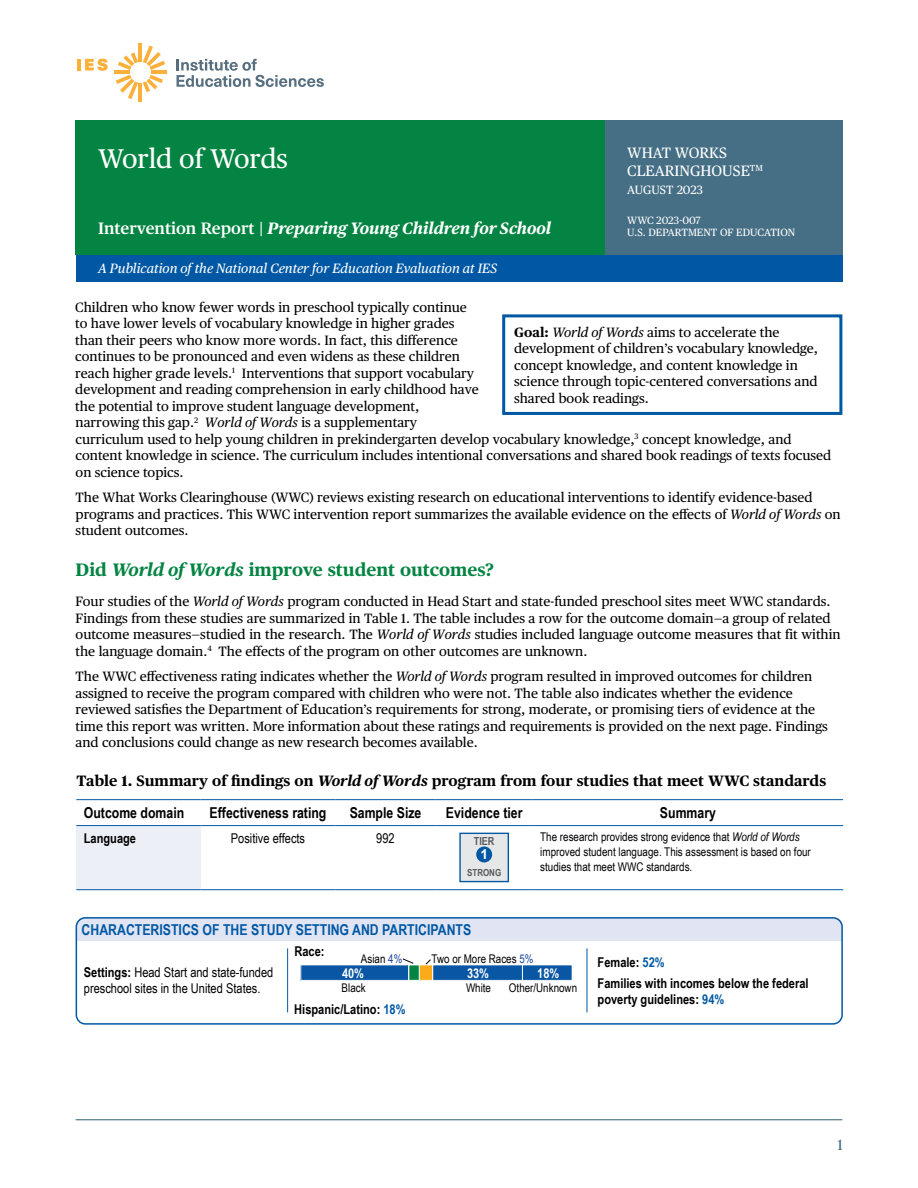
<style>
.page{position:relative;width:918px;height:1188px;background:#fff}
.page>*{position:absolute;margin:0;border:0;box-sizing:border-box;transform-origin:0 0}
.t1{font:27px "Publico Text";color:#fff}
.Table_Title{font:700 18px "Publico Text";color:#048442}
.t2{font:italic 700 16.5px "Publico Text";color:#fff}
.Table_Title-2{font:700 15px "Publico Text";color:#000}
.Table_head{font:700 15px "Arial Narrow";color:#000}
.Findings_graphic_text{font:700 15px "Arial Narrow";color:#0058a4}
.t3{font:15px/18px "Publico Text";color:#fff}
.t4{font:15px "Publico Text";color:#466f85}
.t5{font:700 13.8px "Arial";color:#fff}
.Table_Title-3{font:13.5px/16.5px "Publico Text";color:#000}
.Body{font:13.5px/16.5px "Publico Text";color:#000}
.Table_Text{font:700 13.5px/21.8px "Arial Narrow";color:#000}
.Findings_graphic_text-2{font:13.5px/15.8px "Arial Narrow";color:#000}
.t6{font:italic 13.5px "Publico Text";color:#fff}
.Table_Text_centered{font:13.5px "Arial Narrow";color:#000}
.t7{font:700 13.5px "Arial Narrow";color:#fff}
.Table_Text-2{font:12px/15px "Arial Narrow";color:#000}
.t8{font:12px "Arial Narrow";color:#010101}
.t9{font:12px "Publico Text";color:#fff}
.t10{font:700 11.1px "Arial Narrow";color:#58595b}
.t11{font:10.5px/12.6px "Publico Text";color:#fff}
.t12{font:700 9.75px "Arial Narrow";color:#58595b}
.s1{font-weight:600;font-style:normal}
.s2{font-weight:700}
.s3{font-style:italic}
.s4{color:#19469d}
.s5{color:#0058a4}
</style>
<div class="page">
<hr style="left:76px;top:1119px;width:766px;height:1px;background:#466f85">
<div style="left:605px;top:120px;width:237px;height:135px;background:#466f85"></div>
<div style="left:76px;top:120px;width:529px;height:135px;background:#048442"></div>
<div style="left:76px;top:255px;width:766px;height:27px;background:#0058a4"></div>
<hr style="left:139px;top:43px;width:3px;height:19px;background:#fbb03b">
<hr style="left:115px;top:71px;width:15px;height:3px;background:#fbb03b">
<hr style="left:139px;top:83px;width:3px;height:19px;background:#fbb03b">
<hr style="left:151px;top:71px;width:15px;height:3px;background:#fbb03b">
<svg style="left:116px;top:46px;width:49px;height:53px"></svg>
<svg style="left:77px;top:59px;width:31px;height:12px"></svg>
<svg style="left:177px;top:59px;width:147px;height:28px"></svg>
<div style="left:502px;top:314px;width:340px;height:101px;border:3px solid #0058a4"></div>
<div style="left:76px;top:826px;width:125px;height:64px;background:#edeff7"></div>
<hr style="left:76px;top:825px;width:125px;height:1px;background:#0058a4">
<hr style="left:201px;top:825px;width:135px;height:1px;background:#0058a4">
<hr style="left:336px;top:825px;width:100px;height:1px;background:#0058a4">
<hr style="left:436px;top:825px;width:97px;height:1px;background:#0058a4">
<hr style="left:533px;top:825px;width:310px;height:1px;background:#0058a4">
<hr style="left:76px;top:799px;width:125px;height:1px;background:#0058a4">
<hr style="left:201px;top:799px;width:135px;height:1px;background:#0058a4">
<hr style="left:336px;top:799px;width:100px;height:1px;background:#0058a4">
<hr style="left:436px;top:799px;width:97px;height:1px;background:#0058a4">
<hr style="left:533px;top:799px;width:310px;height:1px;background:#0058a4">
<hr style="left:76px;top:889px;width:125px;height:1px;background:#0058a4">
<hr style="left:201px;top:889px;width:135px;height:1px;background:#0058a4">
<hr style="left:336px;top:889px;width:100px;height:1px;background:#0058a4">
<hr style="left:436px;top:889px;width:97px;height:1px;background:#0058a4">
<hr style="left:533px;top:889px;width:310px;height:1px;background:#0058a4">
<div style="left:460px;top:833px;width:48px;height:49px;background:#e6e7e8"></div>
<div style="left:459px;top:833px;width:50px;height:49px;border:1px solid #0058a4"></div>
<div style="left:476px;top:847px;width:16px;height:15px;background:#0058a4;border-radius:50%"></div>
<div style="left:76px;top:917px;width:764px;height:24px;background:#e1e4f2"></div>
<div style="left:76px;top:917px;width:767px;height:108px;border:2px solid #0058a4;border-radius:9px"></div>
<hr style="left:587px;top:948px;width:1px;height:64px;background:#0058a4">
<hr style="left:287px;top:948px;width:1px;height:64px;background:#0058a4">
<div style="left:419px;top:965px;width:14px;height:15px;background:#fbaa19"></div>
<div style="left:419px;top:965px;width:14px;height:16px;border:1px solid #fff"></div>
<div style="left:301px;top:965px;width:108px;height:15px;background:#0856a4"></div>
<div style="left:300px;top:965px;width:109px;height:16px;border:1px solid #fff"></div>
<div style="left:522px;top:965px;width:50px;height:15px;background:#0856a4"></div>
<div style="left:522px;top:965px;width:50px;height:16px;border:1px solid #fff"></div>
<div style="left:433px;top:965px;width:89px;height:15px;background:#0856a4"></div>
<div style="left:432px;top:964px;width:91px;height:17px;border:1px solid #fff"></div>
<div style="left:409px;top:965px;width:10px;height:15px;background:#038442"></div>
<div style="left:408px;top:964px;width:12px;height:17px;border:1px solid #fff"></div>
<svg style="left:402px;top:958px;width:12px;height:6px"></svg>
<svg style="left:425px;top:959px;width:6px;height:6px"></svg>
<h1 class="t1" style="left:98px;top:138px;width:191px">World of Words</h1>
<p class="t3" style="left:627px;top:143px;width:137px">WHAT WORKS<br>CLEARINGHOUSE<sup>TM</sup></p>
<p class="t9" style="left:627px;top:181px;width:77px">AUGUST 2023</p>
<p class="t11" style="left:627px;top:213px;width:170px">WWC 2023-007<br>U.S. DEPARTMENT OF EDUCATION</p>
<p class="t2" style="left:98px;top:215px;width:455px"><span class="s1">Intervention Report |</span> Preparing Young Children for School</p>
<p class="t6" style="left:98px;top:259px;width:401px">A Publication of the National Center for Education Evaluation at IES</p>
<p class="Body" style="left:75px;top:298px;width:405px">Children who know fewer words in preschool typically continue to have lower levels of vocabulary knowledge in higher grades than their peers who know more words. In fact, this difference continues to be pronounced and even widens as these children reach higher grade levels.<sup>1</sup> Interventions that support vocabulary development and reading comprehension in early childhood have the potential to improve student language development,</p>
<p class="Body" style="left:514px;top:323px;width:305px"><span class="s2">Goal:</span> <span class="s3">World of Words</span> aims to accelerate the development of children’s vocabulary knowledge, concept knowledge, and content knowledge in science through topic-centered conversations and shared book readings.</p>
<p class="Table_Title-3" style="left:76px;top:413px;width:757px">narrowing this gap.<sup>2</sup> <span class="s3">World of Words</span> is a supplementary<br>curriculum used to help young children in prekindergarten develop vocabulary knowledge,<sup>3</sup> concept knowledge, and content knowledge in science. The curriculum includes intentional conversations and shared book readings of texts focused on science topics.</p>
<p class="Table_Title-3" style="left:76px;top:488px;width:767px">The What Works Clearinghouse (WWC) reviews existing research on educational interventions to identify evidence-based programs and practices. This WWC intervention report summarizes the available evidence on the effects of <span class="s3">World of Words</span> on student outcomes.</p>
<p class="Table_Title" style="left:76px;top:556px;width:420px">Did <span class="s3">World of Words</span> improve student outcomes?</p>
<p class="Table_Title-3" style="left:76px;top:592px;width:767px">Four studies of the <span class="s3">World of Words</span> program conducted in Head Start and state-funded preschool sites meet WWC standards.<br>Findings from these studies are summarized in Table 1. The table includes a row for the outcome domain—a group of related outcome measures—studied in the research. The <span class="s3">World of Words</span> studies included language outcome measures that fit within the language domain.<sup>4</sup> The effects of the program on other outcomes are unknown.</p>
<p class="Table_Title-3" style="left:76px;top:667px;width:754px">The WWC effectiveness rating indicates whether the <span class="s3">World of Words</span> program resulted in improved outcomes for children assigned to receive the program compared with children who were not. The table also indicates whether the evidence reviewed satisfies the Department of Education’s requirements for strong, moderate, or promising tiers of evidence at the time this report was written. More information about these ratings and requirements is provided on the next page. Findings and conclusions could change as new research becomes available.</p>
<p class="Table_Title-2" style="left:76px;top:769px;width:751px">Table 1. Summary of findings on <span class="s3">World of Words</span> program from four studies that meet WWC standards</p>
<p class="Table_head" style="left:84px;top:801px;width:102px">Outcome domain</p>
<p class="Table_head" style="left:210px;top:801px;width:118px">Effectiveness rating</p>
<p class="Table_head" style="left:350px;top:801px;width:73px">Sample Size</p>
<p class="Table_head" style="left:446px;top:801px;width:78px">Evidence tier</p>
<p class="Table_head" style="left:660px;top:801px;width:58px">Summary</p>
<p class="Table_Text" style="left:84px;top:826px;width:54px">Language</p>
<p class="Table_Text_centered" style="left:231px;top:828px;width:76px">Positive effects</p>
<p class="Table_Text_centered" style="left:376px;top:828px;width:20px">992</p>
<p class="t10" style="left:474px;top:832px;width:22px">TIER</p>
<p class="t12" style="left:467px;top:865px;width:36px">STRONG</p>
<p class="Table_Text-2" style="left:540px;top:829px;width:272px">The research provides strong evidence that <span class="s3">World of Words </span>improved student language. This assessment is based on four studies that meet WWC standards.</p>
<p class="t5" style="left:480px;top:844px;width:9px">1</p>
<p class="Findings_graphic_text" style="left:82px;top:918px;width:391px">CHARACTERISTICS OF THE STUDY SETTING AND PARTICIPANTS</p>
<p class="Findings_graphic_text-2" style="left:84px;top:964px;width:191px"><span class="s2">Settings:</span> Head Start and state-funded preschool sites in the United States.</p>
<p class="Table_Text" style="left:294px;top:939px;width:32px">Race:</p>
<p class="t8" style="left:361px;top:950px;width:43px">Asian <span class="s4">4%</span></p>
<p class="t8" style="left:432px;top:950px;width:103px">Two or More Races <span class="s4">5%</span></p>
<p class="t7" style="left:342px;top:963px;width:24px">40%</p>
<p class="t7" style="left:467px;top:963px;width:24px">33%</p>
<p class="t7" style="left:537px;top:963px;width:24px">18%</p>
<p class="Table_Text" style="left:598px;top:950px;width:213px">Female: <span class="s5">52%<br></span>Families with incomes below the federal</p>
<p class="Table_Text" style="left:598px;top:988px;width:128px">poverty guidelines: <span class="s5">94%</span></p>
<p class="t8" style="left:466px;top:978px;width:27px">White</p>
<p class="t8" style="left:509px;top:978px;width:70px">Other/Unknown</p>
<p class="t8" style="left:342px;top:978px;width:25px">Black</p>
<p class="Table_Text" style="left:294px;top:998px;width:113px">Hispanic/Latino: <span class="s5">18%</span></p>
<p class="t4" style="left:837px;top:1133px;width:7px">1</p>
</div>
